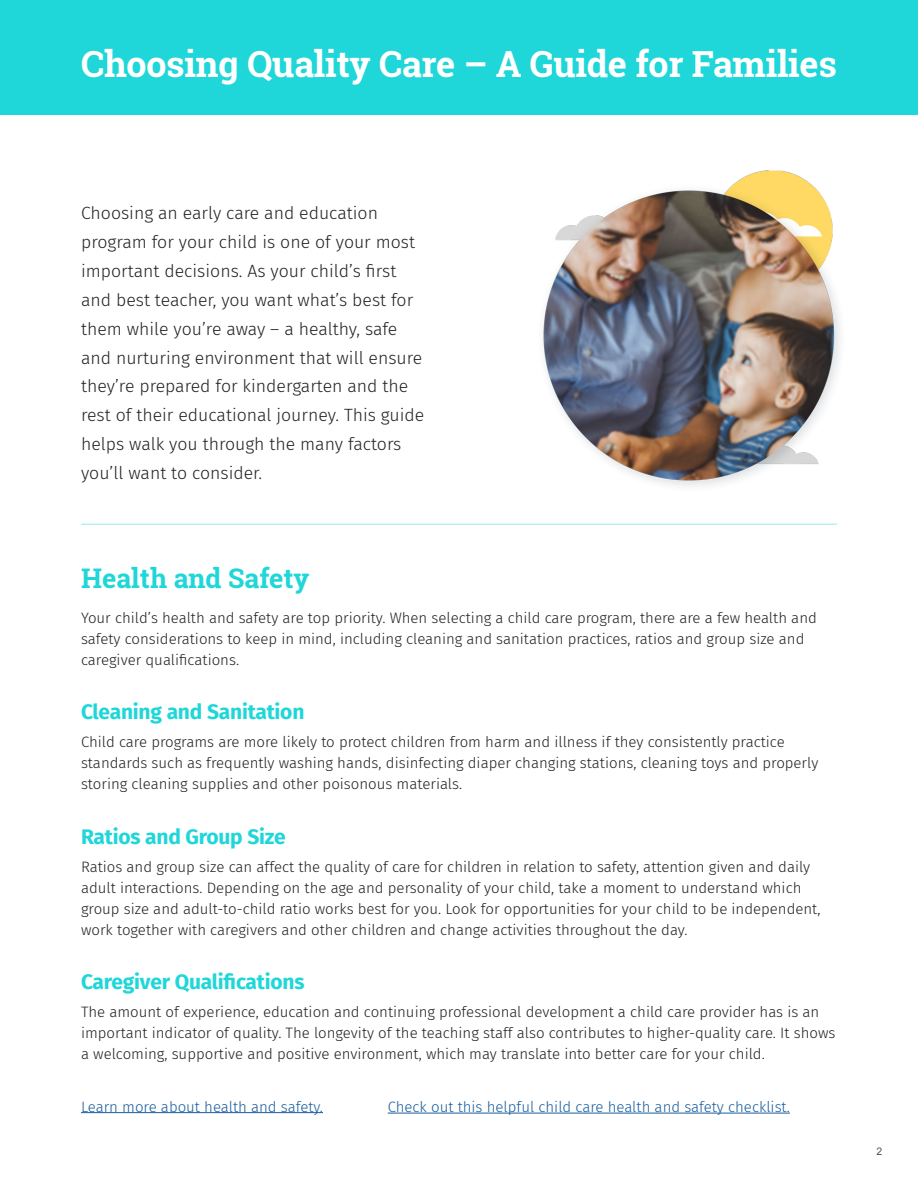
<style>
.page{position:relative;width:918px;height:1188px;background:#fff}
.page>*{position:absolute;margin:0;border:0;box-sizing:border-box;transform-origin:0 0}
.t1{font:700 36px "Roboto Slab";letter-spacing:-.01em;color:#fff}
.Teal_H2{font:700 27px "Roboto Slab";color:#1fd6d9}
.t2{font:700 21px "Fira Sans";letter-spacing:-.01em;color:#1fd6d9}
.t3{font:300 17.7px/29px "Fira Sans";color:#231f20}
.Body{font:300 15px/21px "Fira Sans";color:#231f20}
.Body-2{font:300 15px "Fira Sans";color:#175d9e}
.t4{font:10.5px "Arial";color:#57585a}
</style>
<div class="page">
<div style="left:0;top:0;width:918px;height:114px;background:#1fd6d9"></div>
<hr style="left:81px;top:1112px;width:242px;height:1px;background:#175d9e">
<img style="left:517px;top:114px;width:352px;height:373px">
<hr style="left:81px;top:524px;width:756px;height:1px;background:#1fd6d9">
<hr style="left:388px;top:1113px;width:402px;height:1px;background:#175d9e">
<p class="t1" style="left:81px;top:39px;width:758px">Choosing Quality Care – A Guide for Families</p>
<p class="t3" style="left:81px;top:198px;width:345px">Choosing an early care and education program for your child is one of your most important decisions. As your child’s first and best teacher, you want what’s best for them while you’re away – a healthy, safe and nurturing environment that will ensure they’re prepared for kindergarten and the rest of their educational journey. This guide helps walk you through the many factors you’ll want to consider.</p>
<p class="Teal_H2" style="left:81px;top:560px;width:230px">Health and Safety</p>
<p class="Body" style="left:81px;top:607px;width:737px">Your child’s health and safety are top priority. When selecting a child care program, there are a few health and safety considerations to keep in mind, including cleaning and sanitation practices, ratios and group size and caregiver qualifications.</p>
<p class="t2" style="left:81px;top:694px;width:225px">Cleaning and Sanitation</p>
<p class="Body" style="left:81px;top:731px;width:739px">Child care programs are more likely to protect children from harm and illness if they consistently practice standards such as frequently washing hands, disinfecting diaper changing stations, cleaning toys and properly storing cleaning supplies and other poisonous materials.</p>
<p class="t2" style="left:81px;top:819px;width:206px">Ratios and Group Size</p>
<p class="Body" style="left:81px;top:856px;width:741px">Ratios and group size can affect the quality of care for children in relation to safety, attention given and daily adult interactions. Depending on the age and personality of your child, take a moment to understand which group size and adult-to-child ratio works best for you. Look for opportunities for your child to be independent, work together with caregivers and other children and change activities throughout the day.</p>
<p class="t2" style="left:81px;top:964px;width:225px">Caregiver Qualifications</p>
<p class="Body" style="left:81px;top:1001px;width:756px">The amount of experience, education and continuing professional development a child care provider has is an important indicator of quality. The longevity of the teaching staff also contributes to higher-quality care. It shows a welcoming, supportive and positive environment, which may translate into better care for your child.</p>
<p class="Body-2" style="left:81px;top:1096px;width:244px">Learn more about health and safety.</p>
<p class="Body-2" style="left:388px;top:1096px;width:404px">Check out this helpful child care health and safety checklist.</p>
<p class="t4" style="left:876px;top:1145px;width:7px">2</p>
</div>
